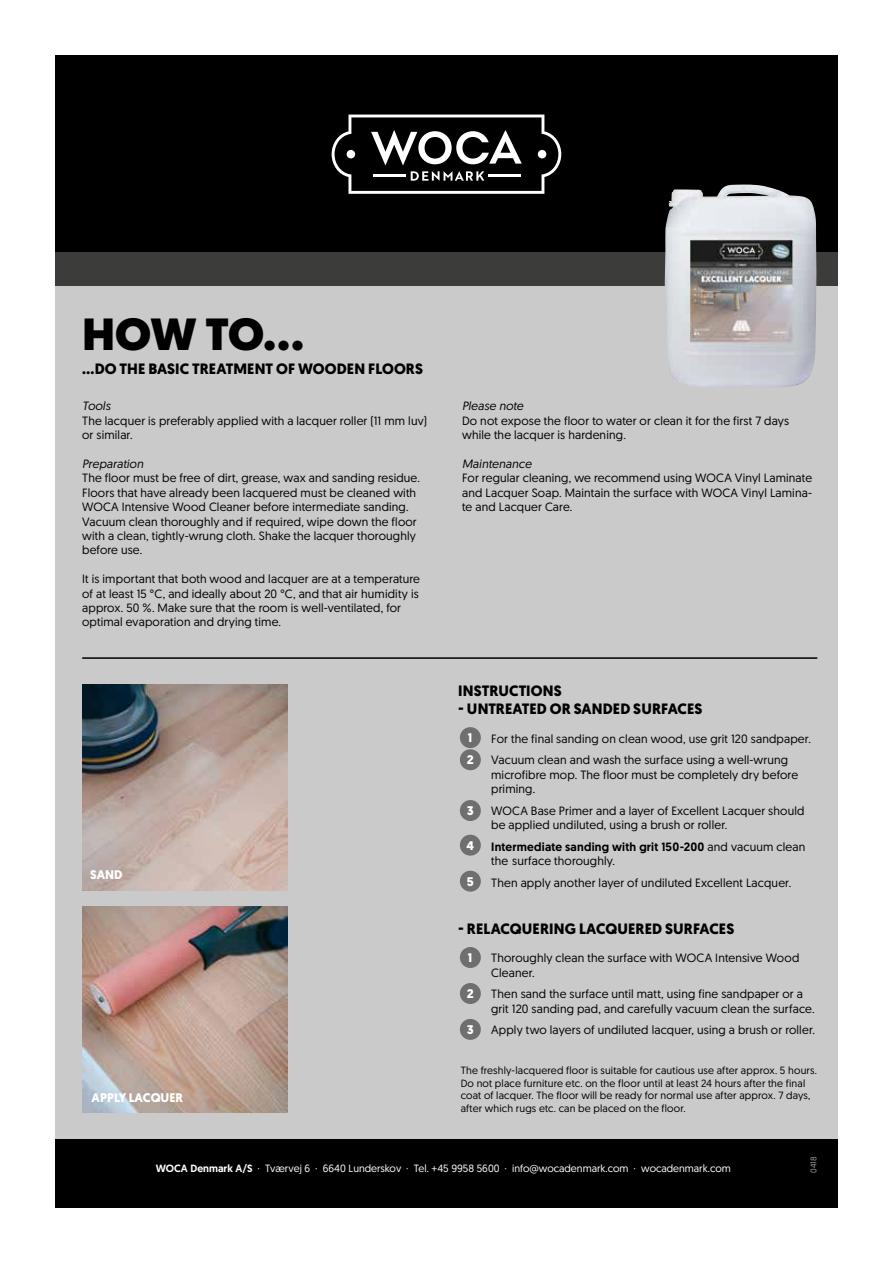
<style>
.page{position:relative;width:893px;height:1263px;background:#fff}
.page>*{position:absolute;margin:0;border:0;box-sizing:border-box;transform-origin:0 0}
.t1{font:900 45px "Geomanist";color:#000}
.t2{font:700 15px "Geomanist";letter-spacing:.01em;color:#000}
.t3{font:700 12.45px "Geomanist";color:#fff}
.t4{font:12px/14.4px "Geomanist";letter-spacing:.015em;color:#000}
.t5{font:italic 12px "Geomanist";letter-spacing:.01em;color:#000}
.t6{font:10.5px/12.6px "Geomanist";letter-spacing:.015em;color:#000}
.t7{font:10.5px "Geomanist";color:#fff}
.t8{font:8.25px "Geomanist";color:#9d9d9c}
.s1{font-weight:500}
</style>
<div class="page">
<div style="left:55px;top:111px;width:783px;height:1068px;background:#cacaca"></div>
<div style="left:55px;top:251px;width:783px;height:35px;background:#3c3c3b"></div>
<div style="left:55px;top:55px;width:783px;height:197px;background:#000"></div>
<svg style="left:332px;top:115px;width:229px;height:79px;background:#3a3a3a"></svg>
<img style="left:82px;top:685px;width:206px;height:205px">
<img style="left:82px;top:906px;width:206px;height:206px">
<div style="left:55px;top:1140px;width:783px;height:68px;background:#000"></div>
<img style="left:665px;top:185px;width:151px;height:202px">
<hr style="left:82px;top:657px;width:735px;height:2px;background:#000">
<div style="left:460px;top:727px;width:21px;height:21px;background:#706f6f;border-radius:50%"></div>
<div style="left:460px;top:947px;width:21px;height:21px;background:#706f6f;border-radius:50%"></div>
<div style="left:460px;top:749px;width:21px;height:21px;background:#706f6f;border-radius:50%"></div>
<div style="left:460px;top:983px;width:21px;height:21px;background:#706f6f;border-radius:50%"></div>
<div style="left:460px;top:800px;width:21px;height:21px;background:#706f6f;border-radius:50%"></div>
<div style="left:460px;top:1019px;width:21px;height:21px;background:#706f6f;border-radius:50%"></div>
<div style="left:460px;top:835px;width:21px;height:21px;background:#706f6f;border-radius:50%"></div>
<div style="left:460px;top:871px;width:21px;height:21px;background:#706f6f;border-radius:50%"></div>
<h1 class="t1" style="left:82px;top:303px;width:223px">HOW TO...</h1>
<p class="t2" style="left:82px;top:359px;width:342px">...DO THE BASIC TREATMENT OF WOODEN FLOORS</p>
<p class="t5" style="left:82px;top:398px;width:30px">Tools</p>
<p class="t4" style="left:82px;top:413px;width:346px">The lacquer is preferably applied with a lacquer roller (11 mm luv) or similar.</p>
<p class="t5" style="left:82px;top:456px;width:63px">Preparation</p>
<p class="t4" style="left:82px;top:470px;width:339px">The floor must be free of dirt, grease, wax and sanding residue.<br>Floors that have already been lacquered must be cleaned with WOCA Intensive Wood Cleaner before intermediate sanding.<br>Vacuum clean thoroughly and if required, wipe down the floor with a clean, tightly-wrung cloth. Shake the lacquer thoroughly before use.</p>
<p class="t4" style="left:82px;top:571px;width:339px">It is important that both wood and lacquer are at a temperature of at least 15 °C, and ideally about 20 °C, and that air humidity is approx. 50 %. Make sure that the room is well-ventilated, for optimal evaporation and drying time.</p>
<p class="t3" style="left:90px;top:866px;width:34px">SAND</p>
<p class="t3" style="left:92px;top:1090px;width:93px">APPLY LACQUER</p>
<p class="t5" style="left:462px;top:398px;width:63px">Please note</p>
<p class="t4" style="left:462px;top:413px;width:328px">Do not expose the floor to water or clean it for the first 7 days while the lacquer is hardening.</p>
<p class="t5" style="left:462px;top:456px;width:71px">Maintenance</p>
<p class="t4" style="left:462px;top:470px;width:352px;text-align:justify">For regular cleaning, we recommend using WOCA Vinyl Laminate and Lacquer Soap. Maintain the surface with WOCA Vinyl Lamina&shy;te and Lacquer Care.</p>
<p class="t2" style="left:458px;top:681px;width:105px">INSTRUCTIONS</p>
<p class="t2" style="left:458px;top:699px;width:246px">- UNTREATED OR SANDED SURFACES</p>
<p class="t4" style="left:491px;top:727px;width:321px;line-height:21.6px">For the final sanding on clean wood, use grit 120 sandpaper.<br>Vacuum clean and wash the surface using a well-wrung</p>
<p class="t4" style="left:491px;top:767px;width:308px">microfibre mop. The floor must be completely dry before priming.</p>
<p class="t4" style="left:491px;top:803px;width:315px">WOCA Base Primer and a layer of Excellent Lacquer should be applied undiluted, using a brush or roller.</p>
<p class="t4" style="left:491px;top:839px;width:316px"><span class="s1">Intermediate sanding with grit 150-200</span> and vacuum clean the surface thoroughly.</p>
<p class="t4" style="left:491px;top:875px;width:302px">Then apply another layer of undiluted Excellent Lacquer.</p>
<p class="t2" style="left:458px;top:918px;width:278px">- RELACQUERING LACQUERED SURFACES</p>
<p class="t4" style="left:491px;top:950px;width:310px">Thoroughly clean the surface with WOCA Intensive Wood<br>Cleaner.</p>
<p class="t4" style="left:491px;top:986px;width:325px">Then sand the surface until matt, using fine sandpaper or a grit 120 sanding pad, and carefully vacuum clean the surface.</p>
<p class="t4" style="left:491px;top:1022px;width:325px">Apply two layers of undiluted lacquer, using a brush or roller.</p>
<p class="t3" style="left:468px;top:730px;width:6px">1</p>
<p class="t3" style="left:467px;top:752px;width:8px">2</p>
<p class="t3" style="left:467px;top:802px;width:8px">3</p>
<p class="t3" style="left:466px;top:837px;width:9px">4</p>
<p class="t3" style="left:467px;top:873px;width:8px">5</p>
<p class="t3" style="left:468px;top:949px;width:6px">1</p>
<p class="t3" style="left:467px;top:985px;width:8px">2</p>
<p class="t3" style="left:467px;top:1021px;width:8px">3</p>
<p class="t6" style="left:461px;top:1064px;width:358px">The freshly-lacquered floor is suitable for cautious use after approx. 5 hours.<br>Do not place furniture etc. on the floor until at least 24 hours after the final coat of lacquer. The floor will be ready for normal use after approx. 7 days, after which rugs etc. can be placed on the floor.</p>
<p class="t7" style="left:156px;top:1162px;width:577px"><span class="s1">WOCA Denmark A/S</span> · Tværvej 6 · 6640 Lunderskov · Tel. +45 9958 5600 · info@wocadenmark.com · wocadenmark.com</p>
<p class="t8" style="left:808px;top:1173px;width:18px;rotate:-90deg">0418</p>
</div>
